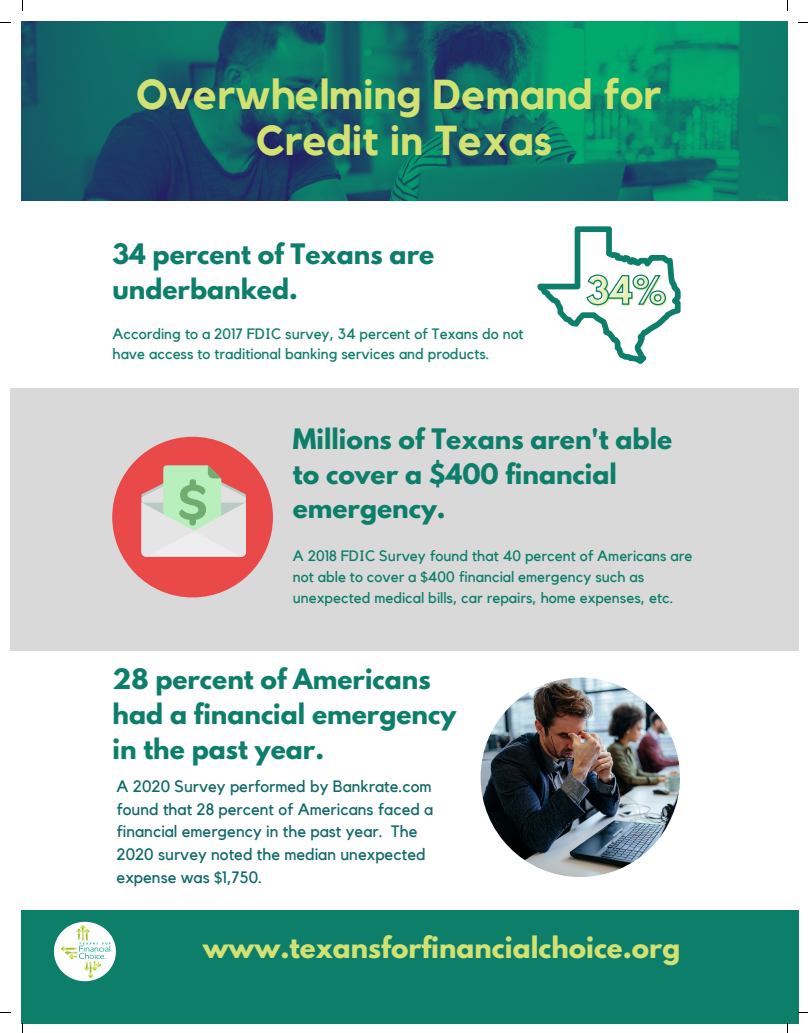
<style>
.page{position:relative;width:808px;height:1033px;background:#fff}
.page>*{position:absolute;margin:0;border:0;box-sizing:border-box;transform-origin:0 0}
.t1{font:700 41.62px "Kollektif";color:#d1e273}
.t2{font:700 34.38px "League Spartan";color:#e7f1b5}
.t3{font:700 26.25px "League Spartan";color:#d1e273}
.t4{font:700 25px/34.8px "League Spartan";color:#0d7e6a}
.t5{font:16.5px/22.9px "Kollektif";color:#126969}
.t6{font:15px/20.6px "Kollektif";color:#0d7e6a}
</style>
<div class="page">
<img style="left:22px;top:22px;width:765px;height:179px">
<div style="left:22px;top:910px;width:776px;height:113px;background:#0d7e6a"></div>
<svg style="left:54px;top:939px;width:3px;height:25px"></svg>
<img style="left:57px;top:921px;width:59px;height:60px">
<div style="left:10px;top:388px;width:788px;height:263px;background:#d9d9d9"></div>
<div style="left:112px;top:437px;width:160px;height:160px;background:#ea4949;border-radius:50%"></div>
<svg style="left:141px;top:465px;width:105px;height:92px"></svg>
<img style="left:480px;top:677px;width:200px;height:200px;border-radius:50%">
<svg style="left:537px;top:226px;width:143px;height:138px"></svg>
<p class="t1" style="left:136px;top:75px;width:526px">Overwhelming Demand for</p>
<p class="t1" style="left:256px;top:122px;width:297px">Credit in Texas</p>
<p class="t4" style="left:112px;top:240px;width:323px">34 percent of Texans are underbanked.</p>
<p class="t6" style="left:112px;top:324px;width:412px">According to a 2017 FDIC survey, 34 percent of Texans do not have access to traditional banking services and products.</p>
<p class="t2" style="left:588px;top:275px;width:81px">34%</p>
<p class="t4" style="left:293px;top:425px;width:381px">Millions of Texans aren't able to cover a $400 financial emergency.</p>
<p class="t6" style="left:293px;top:546px;width:401px">A 2018 FDIC Survey found that 40 percent of Americans are not able to cover a $400 financial emergency such as unexpected medical bills, car repairs, home expenses, etc.</p>
<p class="t4" style="left:112px;top:665px;width:320px">28 percent of Americans</p>
<p class="t4" style="left:112px;top:700px;width:345px">had a financial emergency</p>
<p class="t4" style="left:112px;top:734px;width:213px">in the past year.</p>
<p class="t5" style="left:117px;top:775px;width:318px">A 2020 Survey performed by Bankrate.com found that 28 percent of Americans faced a financial emergency in the past year. The 2020 survey noted the median unexpected expense was $1,750.</p>
<p class="t3" style="left:203px;top:934px;width:479px">www.texansforfinancialchoice.org</p>
</div>
